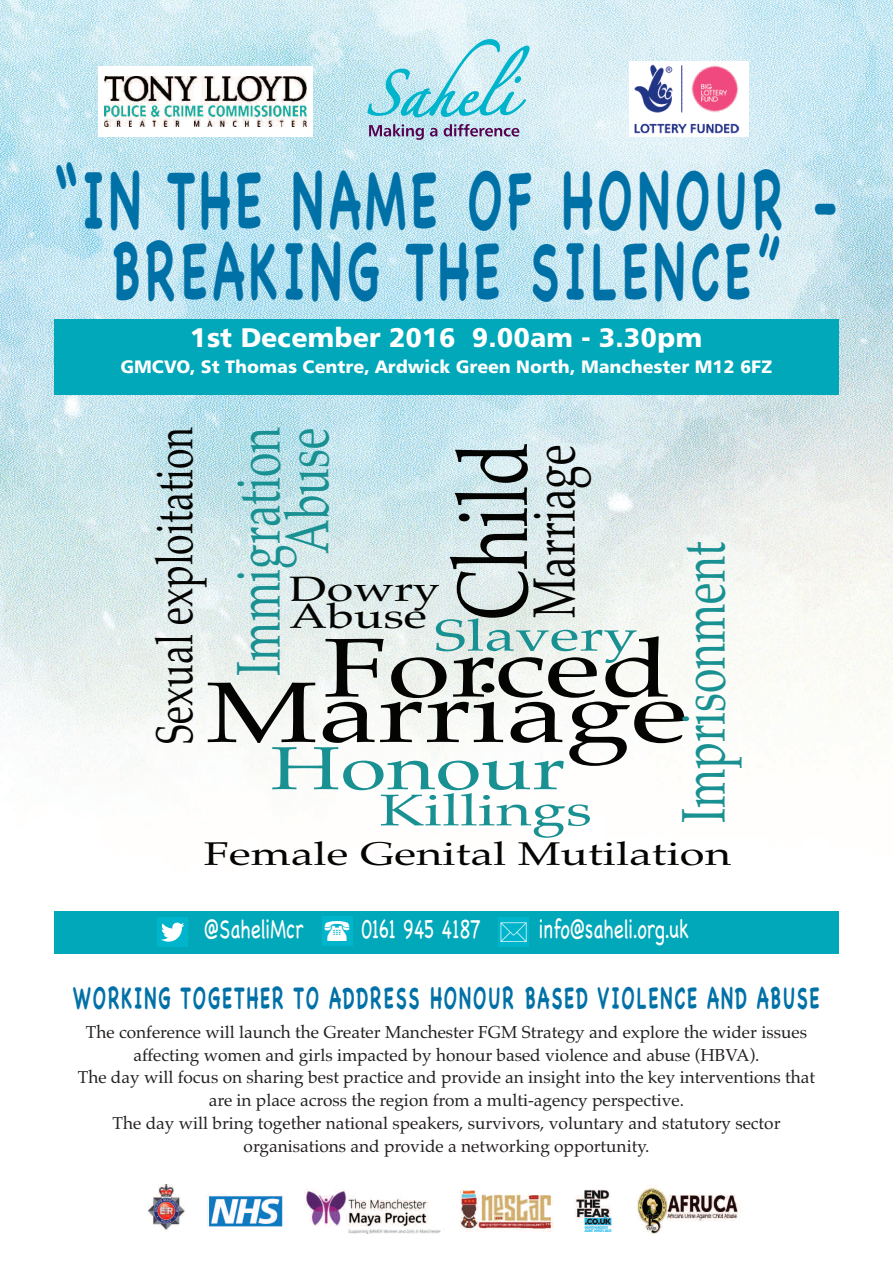
<style>
.page{position:relative;width:893px;height:1263px;background:#fff}
.page>*{position:absolute;margin:0;border:0;box-sizing:border-box;transform-origin:0 0}
.t1{font:99.3px "Palatino";color:#040503;scale:.72 1}
.t2{font:85.8px "Palatino";color:#040503;scale:1.38 1}
.t3{font:83.4px "Palatino";color:#040503;scale:1.38 1}
.t4{font:700 79.5px/70.5px "Chalkboard";letter-spacing:.1em;color:#0071a7;text-align:center;scale:.6 1}
.t5{font:61.5px/48.4px "Palatino";color:#199091;text-align:right;scale:.72 1}
.t6{font:60.9px "Palatino";color:#199091;scale:1.38 1}
.t7{font:59.4px "Palatino";color:#040503;scale:.72 1}
.t8{font:51.9px "Palatino";color:#040503;scale:.72 1}
.t9{font:44.4px "Palatino";color:#199091;scale:1.38 1}
.t10{font:35.1px/27.3px "Palatino";color:#040503;scale:1.38 1}
.t11{font:32.7px "Palatino";color:#040503;scale:1.38 1}
.t12{font:700 30px "Chalkboard";letter-spacing:.1em;color:#0071a7;scale:.6 1}
.t13{font:27px "Chalkboard";color:#fff;scale:.7 1}
.t14{font:27px "Humanist 777 BT Black B";color:#fff}
.t15{font:18px "Humanist 777 BT Black B";color:#fff}
.t16{font:17.25px/22.8px "Palatino";color:#231f20;text-align:center}
</style>
<div class="page">
<img style="left:0;top:0;width:893px;height:785px">
<div style="left:54px;top:911px;width:785px;height:43px;background:#00a8b9"></div>
<div style="left:157px;top:917px;width:31px;height:30px;background:#00b5cb"></div>
<svg style="left:161px;top:922px;width:23px;height:20px"></svg>
<svg style="left:367px;top:39px;width:163px;height:79px;background:#a9e1ea"></svg>
<svg style="left:369px;top:124px;width:55px;height:16px"></svg>
<svg style="left:430px;top:128px;width:7px;height:9px"></svg>
<svg style="left:444px;top:124px;width:75px;height:13px"></svg>
<div style="left:629px;top:61px;width:120px;height:76px;background:#fff"></div>
<img style="left:634px;top:64px;width:106px;height:70px">
<div style="left:98px;top:66px;width:215px;height:71px;background:#fff"></div>
<img style="left:104px;top:77px;width:203px;height:50px">
<div style="left:54px;top:320px;width:785px;height:75px;background:#00a8b9"></div>
<div style="left:322px;top:917px;width:31px;height:29px;background:#00b5cb"></div>
<div style="left:498px;top:918px;width:31px;height:29px;background:#00b5cb"></div>
<img style="left:149px;top:1184px;width:591px;height:49px">
<h3 class="t4" style="left:55px;top:164px;width:1305px">“IN THE NAME OF HONOUR -<br>BREAKING THE SILENCE”</h3>
<h3 class="t14" style="left:190px;top:327px;width:514px">1st December 2016 9.00am - 3.30pm</h3>
<p class="t15" style="left:120px;top:359px;width:653px">GMCVO, St Thomas Centre, Ardwick Green North, Manchester M12 6FZ</p>
<h3 class="t8" style="left:144px;top:744px;width:441px;rotate:-90deg">Sexual exploitation</h3>
<h3 class="t5" style="left:234px;top:676px;width:347px;rotate:-90deg">Immigration<br>Abuse</h3>
<h1 class="t1" style="left:435px;top:620px;width:249px;rotate:-90deg">Child</h1>
<h3 class="t7" style="left:520px;top:618px;width:244px;rotate:-90deg">Marriage</h3>
<h3 class="t5" style="left:679px;top:823px;width:392px;rotate:-90deg">Imprisonment</h3>
<h3 class="t10" style="left:289px;top:575px;width:111px">Dowry<br>Abuse</h3>
<h3 class="t9" style="left:434px;top:609px;width:149px">Slavery</h3>
<h3 class="t3" style="left:323px;top:619px;width:254px">Forced</h3>
<h2 class="t2" style="left:206px;top:662px;width:351px">Marriage</h2>
<h3 class="t6" style="left:270px;top:733px;width:215px">Honour</h3>
<h3 class="t9" style="left:379px;top:784px;width:155px">Killings</h3>
<h3 class="t11" style="left:204px;top:834px;width:384px">Female Genital Mutilation</h3>
<h3 class="t13" style="left:204px;top:908px;width:144px">@SaheliMcr</h3>
<h3 class="t13" style="left:361px;top:908px;width:172px">0161 945 4187</h3>
<h3 class="t13" style="left:539px;top:908px;width:216px">info@saheli.org.uk</h3>
<h3 class="t12" style="left:73px;top:979px;width:1246px">WORKING TOGETHER TO ADDRESS HONOUR BASED VIOLENCE AND ABUSE</h3>
<p class="t16" style="left:78px;top:1020px;width:739px">The conference will launch the Greater Manchester FGM Strategy and explore the wider issues affecting women and girls impacted by honour based violence and abuse (HBVA).<br>The day will focus on sharing best practice and provide an insight into the key interventions that are in place across the region from a multi-agency perspective.<br>The day will bring together national speakers, survivors, voluntary and statutory sector organisations and provide a networking opportunity.</p>
</div>
